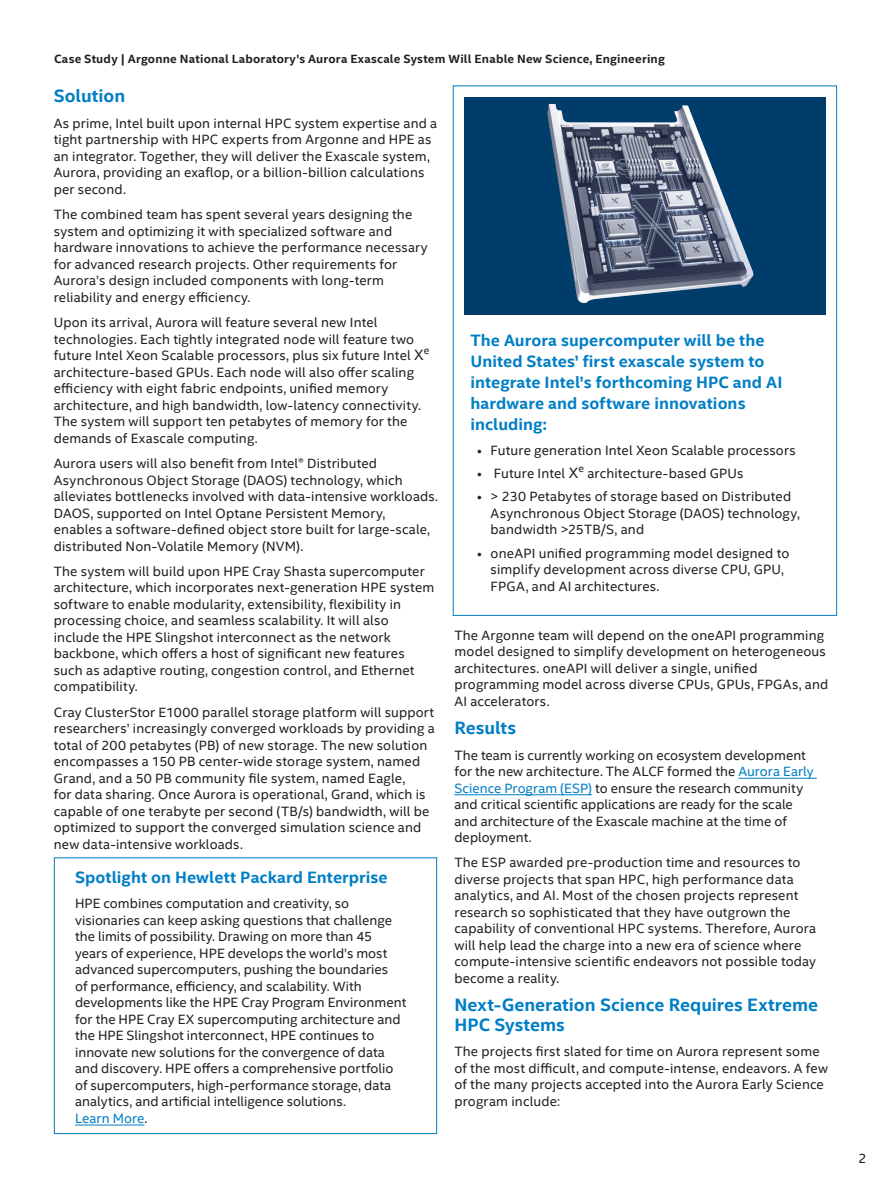
<style>
.page{position:relative;width:891px;height:1188px;background:#fff}
.page>*{position:absolute;margin:0;border:0;box-sizing:border-box;transform-origin:0 0}
.CopyHeaderBlue{font:700 18px/19.5px "Intel Clear";color:#007ec5}
.Box_Header{font:700 16.5px/21px "Intel Clear";letter-spacing:.005em;color:#007ec5}
.MainCopy___Caption{font:13.5px/16.5px "Intel Clear";letter-spacing:.01em;color:#231f20}
.t1{font:700 12px "Intel Clear";letter-spacing:.015em;color:#231f20}
.s1{font-size:15px}
.s2{color:#007ec5}
</style>
<div class="page">
<hr style="left:738px;top:778px;width:79px;height:1px;background:#007ec5">
<hr style="left:454px;top:794px;width:138px;height:1px;background:#007ec5">
<div style="left:464px;top:97px;width:362px;height:217px;background:#003d6a"></div>
<img style="left:547px;top:103px;width:207px;height:201px">
<div style="left:54px;top:857px;width:383px;height:277px;border:1px solid #007ec5"></div>
<hr style="left:75px;top:1125px;width:70px;height:1px;background:#007ec5">
<p class="t1" style="left:54px;top:52px;width:612px">Case Study | Argonne National Laboratory’s Aurora Exascale System Will Enable New Science, Engineering</p>
<p class="CopyHeaderBlue" style="left:54px;top:87px;width:73px">Solution</p>
<p class="MainCopy___Caption" style="left:54px;top:115px;width:385px">As prime, Intel built upon internal HPC system expertise and a tight partnership with HPC experts from Argonne and HPE as an integrator. Together, they will deliver the Exascale system, Aurora, providing an exaflop, or a billion-billion calculations per second.</p>
<p class="MainCopy___Caption" style="left:54px;top:206px;width:375px">The combined team has spent several years designing the system and optimizing it with specialized software and hardware innovations to achieve the performance necessary for advanced research projects. Other requirements for Aurora’s design included components with long-term reliability and energy efficiency.</p>
<p class="MainCopy___Caption" style="left:54px;top:314px;width:377px">Upon its arrival, Aurora will feature several new Intel technologies. Each tightly integrated node will feature two future Intel Xeon Scalable processors, plus six future Intel <span class="s1">X</span><sup>e </sup>architecture-based GPUs. Each node will also offer scaling efficiency with eight fabric endpoints, unified memory architecture, and high bandwidth, low-latency connectivity.<br>The system will support ten petabytes of memory for the demands of Exascale computing.</p>
<p class="MainCopy___Caption" style="left:54px;top:455px;width:386px">Aurora users will also benefit from Intel® Distributed Asynchronous Object Storage (DAOS) technology, which alleviates bottlenecks involved with data-intensive workloads.<br>DAOS, supported on Intel Optane Persistent Memory,<br>enables a software-defined object store built for large-scale, distributed Non-Volatile Memory (NVM).</p>
<p class="MainCopy___Caption" style="left:54px;top:563px;width:382px">The system will build upon HPE Cray Shasta supercomputer architecture, which incorporates next-generation HPE system software to enable modularity, extensibility, flexibility in processing choice, and seamless scalability. It will also include the HPE Slingshot interconnect as the network backbone, which offers a host of significant new features such as adaptive routing, congestion control, and Ethernet compatibility.</p>
<p class="MainCopy___Caption" style="left:54px;top:704px;width:382px">Cray ClusterStor E1000 parallel storage platform will support researchers’ increasingly converged workloads by providing a total of 200 petabytes (PB) of new storage. The new solution encompasses a 150 PB center-wide storage system, named Grand, and a 50 PB community file system, named Eagle,<br>for data sharing. Once Aurora is operational, Grand, which is capable of one terabyte per second (TB/s) bandwidth, will be optimized to support the converged simulation science and new data-intensive workloads.</p>
<p class="Box_Header" style="left:470px;top:329px;width:314px">The Aurora supercomputer will be the United States’ first exascale system to integrate Intel’s forthcoming HPC and AI hardware and software innovations including:</p>
<p class="MainCopy___Caption" style="left:477px;top:442px;width:320px">• Future generation Intel Xeon Scalable processors</p>
<p class="MainCopy___Caption" style="left:477px;top:465px;width:268px">• Future Intel <span class="s1">X</span><sup>e</sup> architecture-based GPUs</p>
<p class="MainCopy___Caption" style="left:491px;top:489px;width:311px;text-indent:-14px">• &gt; 230 Petabytes of storage based on Distributed<br>Asynchronous Object Storage (DAOS) technology, bandwidth &gt;25TB/S, and</p>
<p class="MainCopy___Caption" style="left:491px;top:545px;width:300px;text-indent:-14px">• oneAPI unified programming model designed to simplify development across diverse CPU, GPU,<br>FPGA, and AI architectures.</p>
<p class="MainCopy___Caption" style="left:454px;top:627px;width:375px">The Argonne team will depend on the oneAPI programming model designed to simplify development on heterogeneous architectures. oneAPI will deliver a single, unified programming model across diverse CPUs, GPUs, FPGAs, and AI accelerators.</p>
<p class="CopyHeaderBlue" style="left:454px;top:718px;width:63px">Results</p>
<p class="MainCopy___Caption" style="left:454px;top:747px;width:361px">The team is currently working on ecosystem development for the new architecture. The ALCF formed the <span class="s2">Aurora Early Science Program (ESP)</span> to ensure the research community and critical scientific applications are ready for the scale and architecture of the Exascale machine at the time of deployment.</p>
<p class="MainCopy___Caption" style="left:454px;top:855px;width:363px">The ESP awarded pre-production time and resources to diverse projects that span HPC, high performance data analytics, and AI. Most of the chosen projects represent research so sophisticated that they have outgrown the capability of conventional HPC systems. Therefore, Aurora will help lead the charge into a new era of science where compute-intensive scientific endeavors not possible today become a reality.</p>
<p class="CopyHeaderBlue" style="left:454px;top:995px;width:365px">Next-Generation Science Requires Extreme<br>HPC Systems</p>
<p class="MainCopy___Caption" style="left:454px;top:1043px;width:375px">The projects first slated for time on Aurora represent some of the most difficult, and compute-intense, endeavors. A few of the many projects accepted into the Aurora Early Science program include:</p>
<p class="Box_Header" style="left:75px;top:867px;width:314px">Spotlight on Hewlett Packard Enterprise</p>
<p class="MainCopy___Caption" style="left:75px;top:896px;width:333px">HPE combines computation and creativity, so visionaries can keep asking questions that challenge the limits of possibility. Drawing on more than 45 years of experience, HPE develops the world’s most advanced supercomputers, pushing the boundaries<br>of performance, efficiency, and scalability. With developments like the HPE Cray Program Environment for the HPE Cray EX supercomputing architecture and the HPE Slingshot interconnect, HPE continues to innovate new solutions for the convergence of data and discovery. HPE offers a comprehensive portfolio of supercomputers, high-performance storage, data analytics, and artificial intelligence solutions.<br><span class="s2">Learn More</span>.</p>
<p class="MainCopy___Caption" style="left:858px;top:1151px;width:10px">2</p>
</div>
